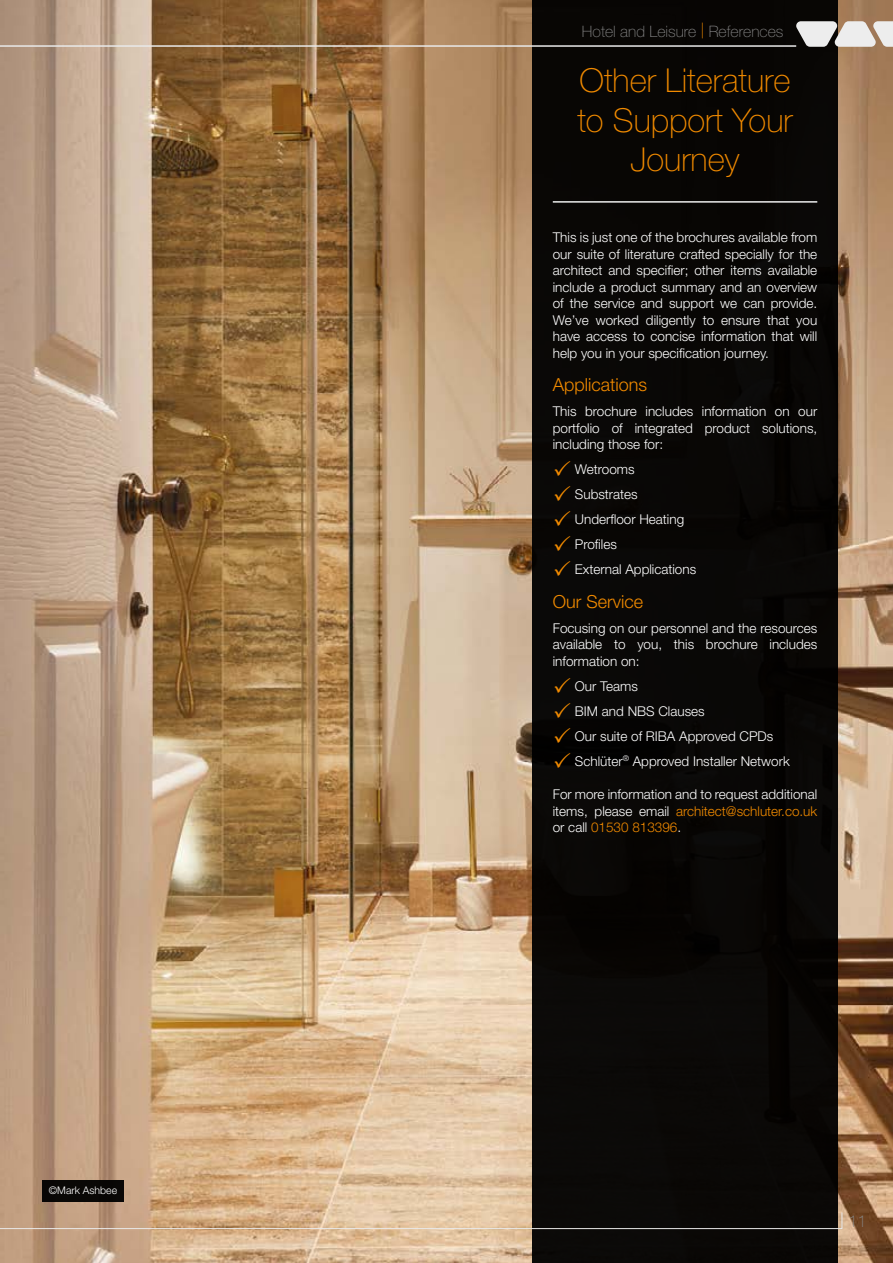
<style>
.page{position:relative;width:893px;height:1263px;background:#fff}
.page>*{position:absolute;margin:0;border:0;box-sizing:border-box;transform-origin:0 0}
.t1{font:100 33px/39.6px "Helvetica Neue LT Pro";color:#f18a00;text-align:center}
.t2{font:300 18px "Helvetica Neue LT Pro";color:#f18a00}
.t3{font:100 16.5px "Helvetica Neue LT Pro";color:#878787}
.t4{font:100 15.75px "Helvetica Neue LT Pro";color:#878787}
.t5{font:300 13.5px/16.5px "Helvetica Neue LT Pro";color:#fff;text-align:justify}
.t6{font:300 10.5px "Helvetica Neue LT Pro";color:#fff}
.s1{color:#f18a00}
</style>
<div class="page">
<img style="left:0;top:0;width:893px;height:1263px">
<div style="left:532px;top:0;width:306px;height:1263px;background:#090806"></div>
<hr style="left:553px;top:201px;width:264px;height:2px;background:#ededed">
<div style="left:43px;top:1180px;width:81px;height:21px;background:#0a0806"></div>
<svg style="left:796px;top:21px;width:97px;height:26px"></svg>
<hr style="left:0;top:45px;width:796px;height:2px;background:#e9e9e9">
<svg style="left:0;top:1212px;width:843px;height:17px"></svg>
<p class="t6" style="left:49px;top:1184px;width:70px">©Mark Ashbee</p>
<p class="t4" style="left:582px;top:22px;width:203px">Hotel and Leisure <span class="s1">|</span> References</p>
<h1 class="t1" style="left:577px;top:61px;width:217px">Other Literature to Support Your<br>Journey</h1>
<p class="t5" style="left:553px;top:229px;width:266px">This is just one of the brochures available from our suite of literature crafted specially for the architect and specifier; other items available include a product summary and an overview of the service and support we can provide.<br>We’ve worked diligently to ensure that you have access to concise information that will help you in your specification journey.</p>
<h2 class="t2" style="left:553px;top:374px;width:96px">Applications</h2>
<p class="t5" style="left:553px;top:403px;width:266px">This brochure includes information on our portfolio of integrated product solutions, including those for:</p>
<p class="t5" style="left:575px;top:456px;width:123px;line-height:25px;text-align:left">Wetrooms<br>Substrates<br>Underfloor Heating<br>Profiles<br>External Applications</p>
<h2 class="t2" style="left:553px;top:590px;width:92px">Our Service</h2>
<p class="t5" style="left:553px;top:619px;width:266px">Focusing on our personnel and the resources available to you, this brochure includes information on:</p>
<p class="t5" style="left:575px;top:673px;width:216px;line-height:25px;text-align:left">Our Teams<br>BIM and NBS Clauses<br>Our suite of RIBA Approved CPDs<br>Schlüter<sup>®</sup> Approved Installer Network</p>
<p class="t5" style="left:553px;top:786px;width:266px">For more information and to request additional items, please email <span class="s1">architect@schluter.co.uk </span>or call <span class="s1">01530 813396</span>.</p>
<p class="t3" style="left:848px;top:1211px;width:20px">11</p>
</div>
